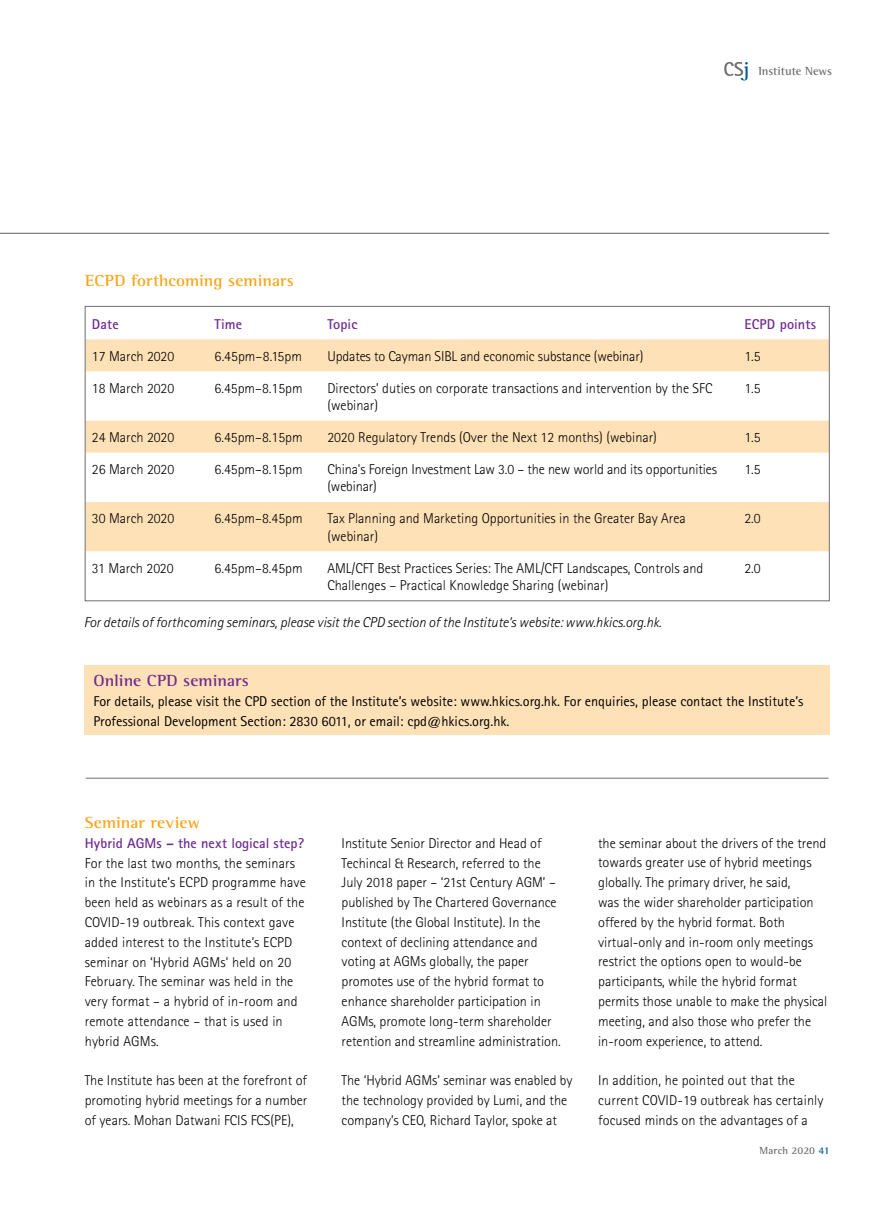
<style>
.page{position:relative;width:893px;height:1212px;background:#fff}
.page>*{position:absolute;margin:0;border:0;box-sizing:border-box;transform-origin:0 0}
.t1{font:700 16.5px "Rotis Semi Serif";color:#faa61a;scale:1.05 1}
.t2{font:700 16.5px "Rotis Semi Serif";color:#6f2c91;scale:1.05 1}
.t3{font:300 14.25px/19.8px "Rotis Sans Serif";color:#000}
.t4{font:14.25px/19.8px "Rotis Sans Serif";color:#000}
.t5{font:italic 300 14.25px "Rotis Sans Serif";color:#000}
.t6{font:700 14.25px "Rotis Sans Serif";letter-spacing:.005em;color:#6f2c91}
.t7{font:700 12px "Rotis Semi Serif";color:#6d6e71}
.t8{font:700 10.5px "Rotis Semi Serif";letter-spacing:.015em;color:#6d6e71}
.s1{color:#005a8d}
</style>
<div class="page">
<svg style="left:724px;top:62px;width:24px;height:18px"></svg>
<hr style="left:0;top:233px;width:829px;height:1px;background:#807f83">
<div style="left:85px;top:665px;width:745px;height:69px;background:#ffe1b7"></div>
<svg style="left:87px;top:339px;width:741px;height:212px;fill:#ffe1b7"></svg>
<svg style="left:87px;top:453px;width:741px;height:49px"></svg>
<hr style="left:86px;top:778px;width:743px;height:1px;background:#6d6e71">
<p class="t1" style="left:85px;top:270px;width:200px">ECPD forthcoming seminars</p>
<p class="t7" style="left:758px;top:64px;width:75px">Institute News</p>
<p class="t6" style="left:92px;top:315px;width:28px">Date</p>
<p class="t6" style="left:215px;top:315px;width:29px">Time</p>
<p class="t6" style="left:327px;top:315px;width:31px">Topic</p>
<p class="t6" style="left:744px;top:315px;width:73px">ECPD points</p>
<p class="t3" style="left:92px;top:346px;width:84px">17 March 2020</p>
<p class="t3" style="left:215px;top:346px;width:89px">6.45pm–8.15pm</p>
<p class="t3" style="left:327px;top:346px;width:318px">Updates to Cayman SIBL and economic substance (webinar)</p>
<p class="t3" style="left:744px;top:346px;width:18px">1.5</p>
<p class="t3" style="left:92px;top:378px;width:84px">18 March 2020</p>
<p class="t3" style="left:215px;top:378px;width:90px">6.45pm–8.15pm</p>
<p class="t3" style="left:327px;top:380px;width:386px;line-height:17.1px">Directors’ duties on corporate transactions and intervention by the SFC (webinar)</p>
<p class="t3" style="left:744px;top:378px;width:18px">1.5</p>
<p class="t3" style="left:92px;top:427px;width:84px">24 March 2020</p>
<p class="t3" style="left:215px;top:427px;width:90px">6.45pm–8.15pm</p>
<p class="t3" style="left:327px;top:427px;width:331px">2020 Regulatory Trends (Over the Next 12 months) (webinar)</p>
<p class="t3" style="left:744px;top:427px;width:18px">1.5</p>
<p class="t3" style="left:92px;top:459px;width:84px">26 March 2020</p>
<p class="t3" style="left:215px;top:459px;width:90px">6.45pm–8.15pm</p>
<p class="t3" style="left:327px;top:461px;width:391px;line-height:17.1px">China's Foreign Investment Law 3.0 – the new world and its opportunities (webinar)</p>
<p class="t3" style="left:744px;top:459px;width:18px">1.5</p>
<p class="t3" style="left:92px;top:509px;width:84px">30 March 2020</p>
<p class="t3" style="left:215px;top:509px;width:90px">6.45pm–8.45pm</p>
<p class="t3" style="left:327px;top:510px;width:360px;line-height:17.1px">Tax Planning and Marketing Opportunities in the Greater Bay Area (webinar)</p>
<p class="t3" style="left:744px;top:509px;width:18px">2.0</p>
<p class="t3" style="left:92px;top:558px;width:83px">31 March 2020</p>
<p class="t3" style="left:215px;top:558px;width:90px">6.45pm–8.45pm</p>
<p class="t3" style="left:327px;top:559px;width:377px;line-height:17.1px">AML/CFT Best Practices Series: The AML/CFT Landscapes, Controls and<br>Challenges – Practical Knowledge Sharing (webinar)</p>
<p class="t3" style="left:744px;top:558px;width:18px">2.0</p>
<p class="t5" style="left:84px;top:614px;width:579px">For details of forthcoming seminars, please visit the CPD section of the Institute’s website: www.hkics.org.hk.</p>
<p class="t2" style="left:93px;top:671px;width:150px">Online CPD seminars</p>
<p class="t4" style="left:93px;top:691px;width:711px">For details, please visit the CPD section of the Institute’s website: www.hkics.org.hk. For enquiries, please contact the Institute’s<br>Professional Development Section: 2830 6011, or email: cpd@hkics.org.hk.</p>
<p class="t1" style="left:85px;top:812px;width:111px">Seminar review</p>
<p class="t6" style="left:85px;top:834px;width:221px">Hybrid AGMs – the next logical step?</p>
<p class="t3" style="left:85px;top:853px;width:223px">For the last two months, the seminars in the Institute’s ECPD programme have been held as webinars as a result of the COVID-19 outbreak. This context gave added interest to the Institute’s ECPD seminar on ‘Hybrid AGMs’ held on 20<br>February. The seminar was held in the very format – a hybrid of in-room and remote attendance – that is used in hybrid AGMs.</p>
<p class="t3" style="left:85px;top:1070px;width:224px;text-align:justify">The Institute has been at the forefront of promoting hybrid meetings for a number of years. Mohan Datwani FCIS FCS(PE),</p>
<p class="t3" style="left:342px;top:833px;width:221px">Institute Senior Director and Head of Techincal &amp; Research, referred to the July 2018 paper – ‘21st Century AGM’ – published by The Chartered Governance Institute (the Global Institute). In the context of declining attendance and voting at AGMs globally, the paper promotes use of the hybrid format to enhance shareholder participation in AGMs, promote long-term shareholder retention and streamline administration.</p>
<p class="t3" style="left:342px;top:1070px;width:232px">The ‘Hybrid AGMs’ seminar was enabled by the technology provided by Lumi, and the company’s CEO, Richard Taylor, spoke at</p>
<p class="t3" style="left:598px;top:833px;width:231px">the seminar about the drivers of the trend towards greater use of hybrid meetings globally. The primary driver, he said,<br>was the wider shareholder participation offered by the hybrid format. Both virtual-only and in-room only meetings restrict the options open to would-be participants, while the hybrid format permits those unable to make the physical meeting, and also those who prefer the in-room experience, to attend.</p>
<p class="t3" style="left:598px;top:1070px;width:227px">In addition, he pointed out that the current COVID-19 outbreak has certainly focused minds on the advantages of a</p>
<p class="t8" style="left:760px;top:1144px;width:71px">March 2020 <span class="s1">41</span></p>
</div>
